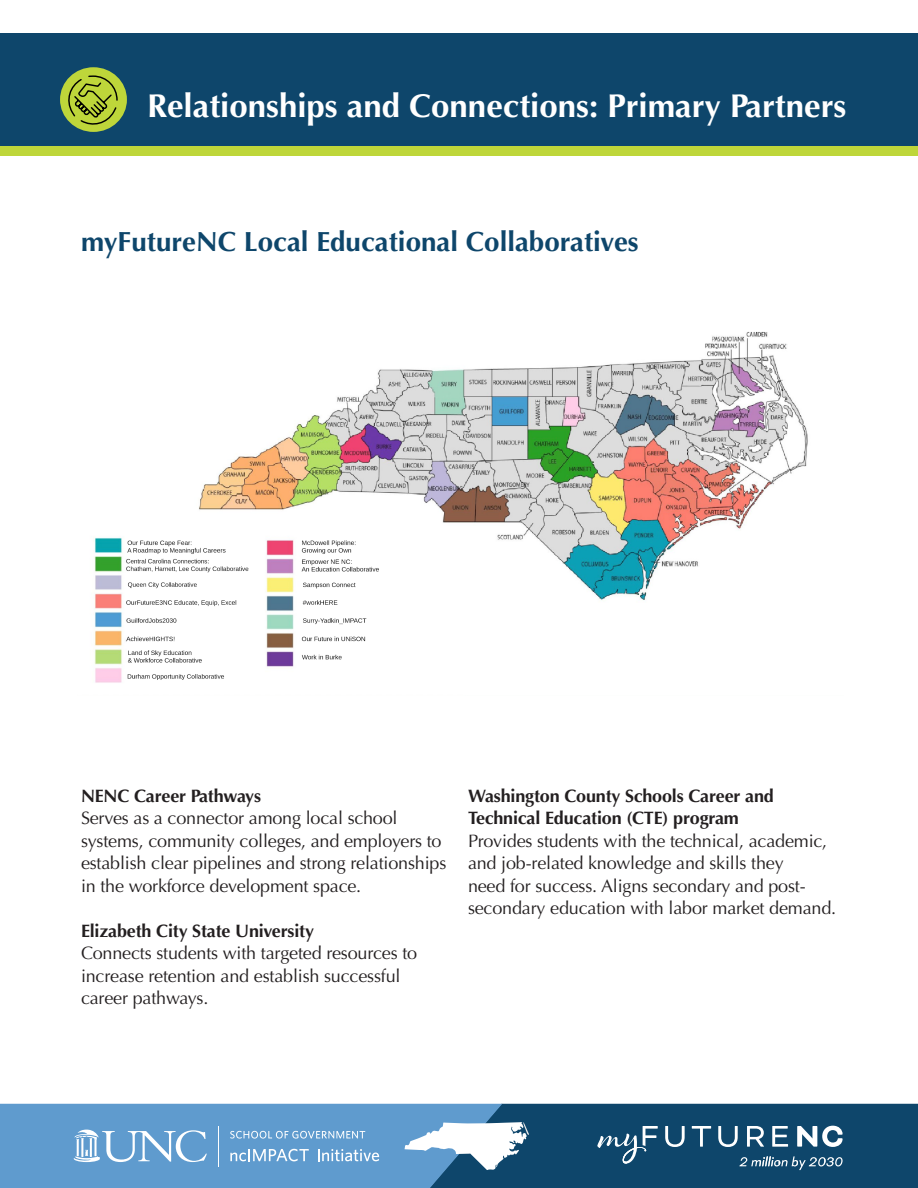
<style>
.page{position:relative;width:918px;height:1188px;background:#fff}
.page>*{position:absolute;margin:0;border:0;box-sizing:border-box;transform-origin:0 0}
.t1{font:700 33px "Optima";color:#fff}
.t2{font:700 27.75px "Optima";color:#0e466b}
.t3{font:18px/22.5px "Optima";letter-spacing:-.01em;color:#231f20}
.t4{font:700 18px/22.5px "Optima";letter-spacing:-.01em;color:#231f20}
</style>
<div class="page">
<div style="left:0;top:130px;width:918px;height:26px;background:#bed63a"></div>
<div style="left:0;top:33px;width:918px;height:113px;background:#0e466b"></div>
<svg style="left:0;top:1104px;width:918px;height:84px;background:#497ea6"></svg>
<img style="left:94px;top:332px;width:714px;height:351px">
<svg style="left:60px;top:67px;width:67px;height:65px"></svg>
<p class="t1" style="left:147px;top:87px;width:701px">Relationships and Connections: Primary Partners</p>
<p class="t2" style="left:81px;top:226px;width:559px">myFutureNC Local Educational Collaboratives</p>
<p class="t4" style="left:81px;top:785px;width:182px">NENC Career Pathways</p>
<p class="t3" style="left:81px;top:807px;width:367px">Serves as a connector among local school systems, community colleges, and employers to establish clear pipelines and strong relationships in the workforce development space.</p>
<p class="t4" style="left:81px;top:920px;width:235px">Elizabeth City State University</p>
<p class="t3" style="left:81px;top:942px;width:338px">Connects students with targeted resources to increase retention and establish successful career pathways.</p>
<p class="t4" style="left:468px;top:785px;width:307px">Washington County Schools Career and<br>Technical Education (CTE) program</p>
<p class="t3" style="left:468px;top:830px;width:370px">Provides students with the technical, academic, and job-related knowledge and skills they<br>need for success. Aligns secondary and post&shy;secondary education with labor market demand.</p>
</div>
